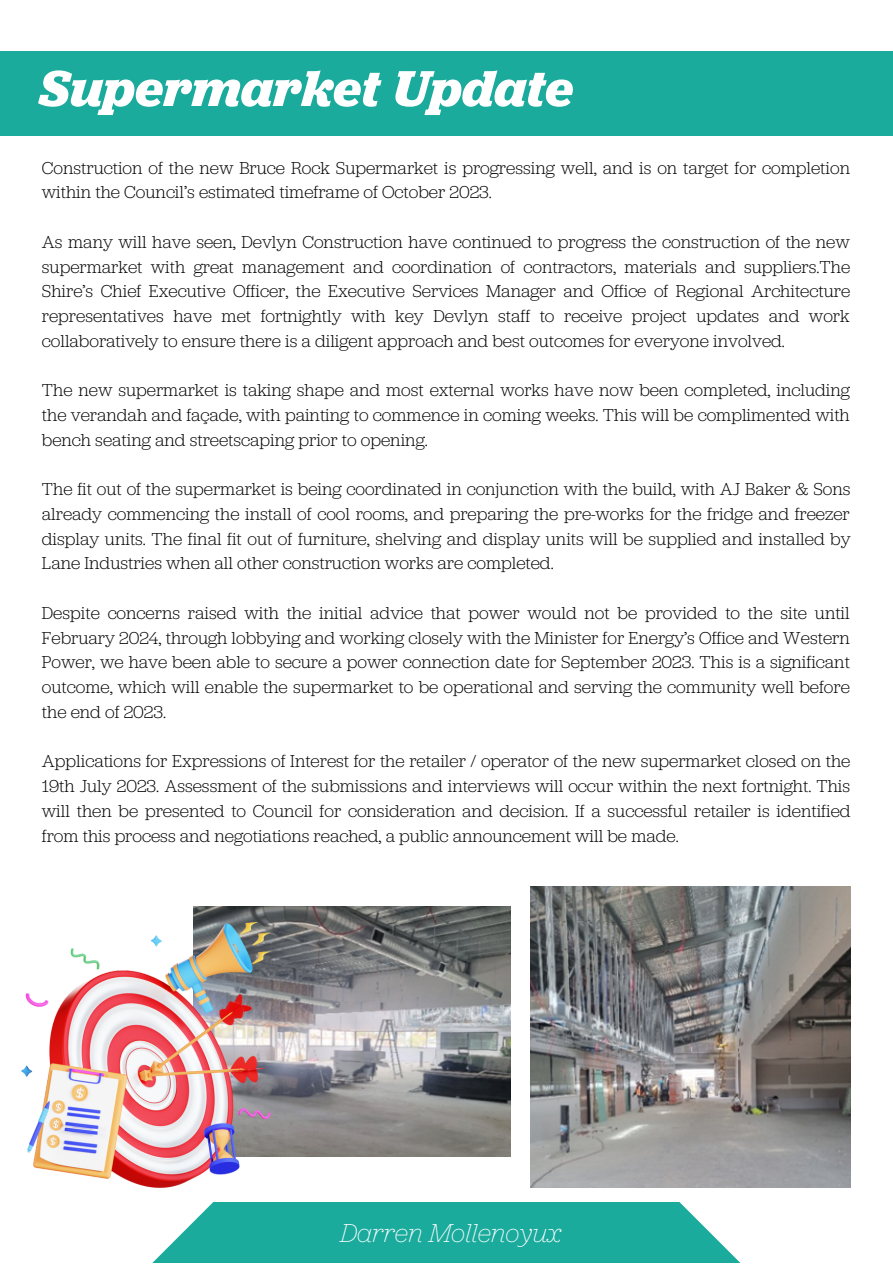
<style>
.page{position:relative;width:893px;height:1264px;background:#fff}
.page>*{position:absolute;margin:0;border:0;box-sizing:border-box;transform-origin:0 0}
.t1{font:italic 700 52.5px "Jubilat";color:#fff}
.t2{font:italic 200 27px "Jubilat";color:#fefefe}
.t3{font:300 18px/24.8px "Jubilat";color:#000;text-align:justify}
</style>
<div class="page">
<div style="left:0;top:51px;width:892px;height:84px;background:#1aab9d"></div>
<img style="left:530px;top:886px;width:320px;height:301px">
<div style="left:146px;top:1201px;width:600px;height:61px;background:#1aab9d"></div>
<img style="left:193px;top:906px;width:317px;height:250px">
<img style="left:22px;top:922px;width:248px;height:265px">
<p class="t1" style="left:39px;top:67px;width:536px">Supermarket Update</p>
<p class="t3" style="left:42px;top:157px;width:809px">Construction of the new Bruce Rock Supermarket is progressing well, and is on target for completion within the Council’s estimated timeframe of October 2023.</p>
<p class="t3" style="left:42px;top:231px;width:809px">As many will have seen, Devlyn Construction have continued to progress the construction of the new supermarket with great management and coordination of contractors, materials and suppliers.The Shire’s Chief Executive Officer, the Executive Services Manager and Office of Regional Architecture representatives have met fortnightly with key Devlyn staff to receive project updates and work collaboratively to ensure there is a diligent approach and best outcomes for everyone involved.</p>
<p class="t3" style="left:42px;top:379px;width:809px">The new supermarket is taking shape and most external works have now been completed, including the verandah and façade, with painting to commence in coming weeks. This will be complimented with bench seating and streetscaping prior to opening.</p>
<p class="t3" style="left:42px;top:478px;width:810px">The fit out of the supermarket is being coordinated in conjunction with the build, with AJ Baker &amp; Sons already commencing the install of cool rooms, and preparing the pre-works for the fridge and freezer display units. The final fit out of furniture, shelving and display units will be supplied and installed by Lane Industries when all other construction works are completed.</p>
<p class="t3" style="left:42px;top:602px;width:809px">Despite concerns raised with the initial advice that power would not be provided to the site until February 2024, through lobbying and working closely with the Minister for Energy’s Office and Western Power, we have been able to secure a power connection date for September 2023. This is a significant outcome, which will enable the supermarket to be operational and serving the community well before the end of 2023.</p>
<p class="t3" style="left:42px;top:750px;width:810px">Applications for Expressions of Interest for the retailer / operator of the new supermarket closed on the 19th July 2023. Assessment of the submissions and interviews will occur within the next fortnight. This will then be presented to Council for consideration and decision. If a successful retailer is identified from this process and negotiations reached, a public announcement will be made.</p>
<p class="t2" style="left:340px;top:1220px;width:223px">Darren Mollenoyux</p>
</div>
